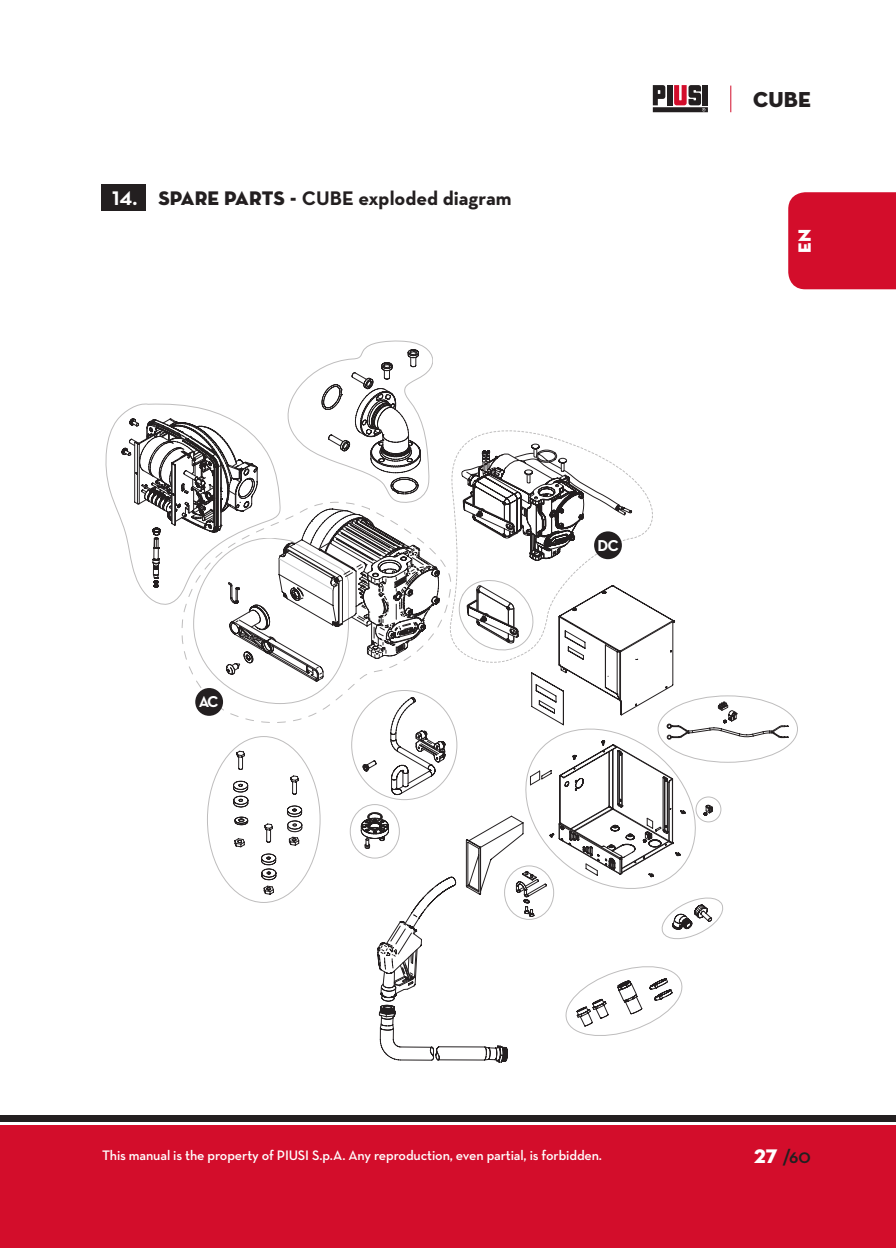
<style>
.page{position:relative;width:896px;height:1248px;background:#fff}
.page>*{position:absolute;margin:0;border:0;box-sizing:border-box;transform-origin:0 0}
.t1{font:22px "Neutraface Display Titling";color:#231f20}
.t2{font:700 20px "Neutraface Text";color:#231f20}
.t3{font:700 20px "Neutraface Display";color:#231f20}
.t4{font:18px "Neutraface Display Titling";color:#fff}
.t5{font:700 16px "Neutraface Text";color:#fff}
.t6{font:600 14px "Neutraface Text";letter-spacing:-.01em;color:#fff}
.s1{color:#fff}
.s2{font-family:"Neutraface Display Titling";font-weight:400}
.s3{font-family:"Neutraface Display Titling";font-weight:400;color:#fff}
</style>
<div class="page">
<div style="left:788px;top:192px;width:108px;height:97px;background:#d30d2b"></div>
<div style="left:667px;top:85px;width:5px;height:20px;background:#231f20"></div>
<div style="left:703px;top:85px;width:5px;height:20px;background:#231f20"></div>
<svg style="left:653px;top:85px;width:12px;height:20px"></svg>
<div style="left:653px;top:107px;width:55px;height:5px;background:#231f20"></div>
<svg style="left:674px;top:85px;width:31px;height:26px"></svg>
<svg style="left:730px;top:86px;width:1px;height:26px"></svg>
<div style="left:0;top:1124px;width:896px;height:123px;background:#d30d2b"></div>
<div style="left:0;top:1115px;width:896px;height:6px;background:#231f20"></div>
<div style="left:101px;top:184px;width:45px;height:27px;background:#231f20"></div>
<svg style="left:105px;top:340px;width:683px;height:722px"></svg>
<svg style="left:181px;top:501px;width:270px;height:222px"></svg>
<svg style="left:450px;top:430px;width:203px;height:232px"></svg>
<div style="left:594px;top:531px;width:28px;height:28px;background:#231f20;border-radius:50%"></div>
<div style="left:195px;top:688px;width:28px;height:27px;background:#231f20;border-radius:50%"></div>
<h2 class="t2" style="left:112px;top:185px;width:401px"><span class="s1">14.</span> <span class="s2">SPARE PARTS -</span> CUBE exploded diagram</h2>
<p class="t5" style="left:199px;top:691px;width:21px">AC</p>
<p class="t5" style="left:597px;top:535px;width:23px">DC</p>
<h1 class="t1" style="left:753px;top:85px;width:59px">CUBE</h1>
<p class="t4" style="left:793px;top:252px;width:25px;rotate:-90deg">EN</p>
<p class="t6" style="left:102px;top:1146px;width:501px">This manual is the property of PIUSI S.p.A. Any reproduction, even partial, is forbidden.</p>
<h2 class="t3" style="left:754px;top:1143px;width:60px"><span class="s3">27</span>/124</h2>
<h2 class="t3" style="left:783px;top:1144px;width:30px">/60</h2>
</div>
